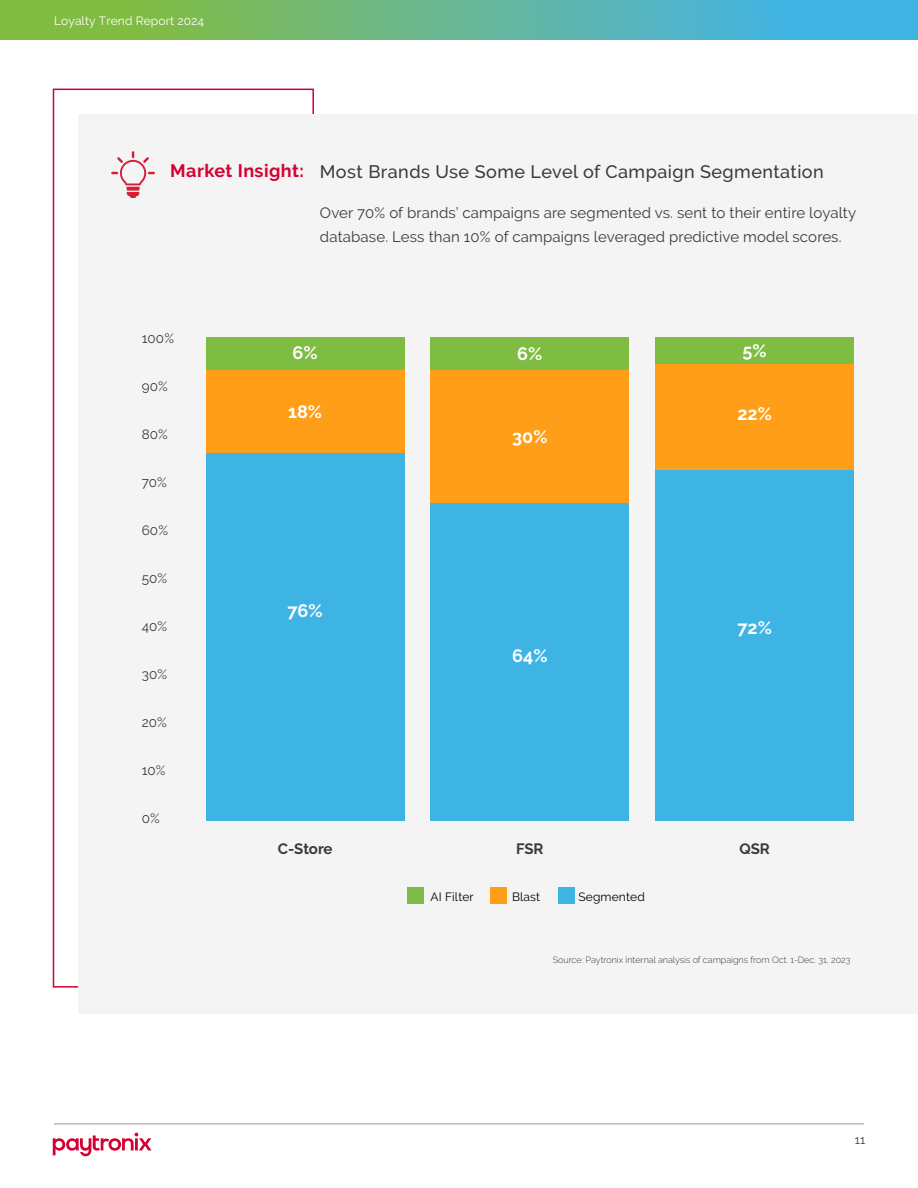
<style>
.page{position:relative;width:918px;height:1188px;background:#fff}
.page>*{position:absolute;margin:0;border:0;box-sizing:border-box;transform-origin:0 0}
.t1{font:500 18px "Raleway";letter-spacing:.025em;color:#3d3935}
.t2{font:700 18px "Raleway";color:#fff}
.t3{font:700 18px "Raleway";letter-spacing:.025em;color:#d50032}
.t4{font:15px/24px "Raleway";letter-spacing:.01em;color:#3d3935}
.t5{font:700 15px "Raleway";letter-spacing:-.005em;color:#3d3935}
.t6{font:13.5px "Raleway";letter-spacing:.01em;color:#3d3935}
.t7{font:12px "Raleway";letter-spacing:.01em;color:#fff}
.t8{font:12px "Raleway";letter-spacing:.01em;color:#000}
.t9{font:12px "Raleway";color:#3d3935}
.t10{font:300 9px "Raleway";color:#3d3935}
</style>
<div class="page">
<svg style="left:53px;top:1133px;width:99px;height:23px"></svg>
<hr style="left:54px;top:1124px;width:810px;height:1px;background:#939598">
<svg style="left:0;top:0;width:918px;height:40px;background:#64b793"></svg>
<div style="left:78px;top:114px;width:839px;height:899px;background:#f4f4f4"></div>
<svg style="left:111px;top:151px;width:44px;height:47px"></svg>
<div style="left:206px;top:369px;width:198px;height:85px;background:#ff9e18"></div>
<div style="left:206px;top:337px;width:198px;height:32px;background:#7fbc42"></div>
<div style="left:206px;top:454px;width:198px;height:367px;background:#3eb4e4"></div>
<div style="left:431px;top:369px;width:198px;height:137px;background:#ff9e18"></div>
<div style="left:431px;top:337px;width:198px;height:32px;background:#7fbc42"></div>
<div style="left:431px;top:503px;width:198px;height:318px;background:#3eb4e4"></div>
<div style="left:655px;top:364px;width:199px;height:107px;background:#ff9e18"></div>
<div style="left:655px;top:337px;width:199px;height:27px;background:#7fbc42"></div>
<div style="left:655px;top:470px;width:199px;height:351px;background:#3eb4e4"></div>
<div style="left:408px;top:888px;width:16px;height:16px;background:#7fbc42"></div>
<div style="left:491px;top:888px;width:16px;height:16px;background:#ff9e18"></div>
<div style="left:559px;top:888px;width:16px;height:16px;background:#3eb4e4"></div>
<p class="t7" style="left:54px;top:13px;width:152px">Loyalty Trend Report 2024</p>
<p class="t3" style="left:170px;top:161px;width:135px">Market Insight:</p>
<p class="t1" style="left:320px;top:161px;width:505px">Most Brands Use Some Level of Campaign Segmentation</p>
<p class="t4" style="left:320px;top:201px;width:538px">Over 70% of brands’ campaigns are segmented vs. sent to their entire loyalty database. Less than 10% of campaigns leveraged predictive model scores.</p>
<p class="t6" style="left:142px;top:331px;width:34px">100%</p>
<p class="t6" style="left:142px;top:379px;width:28px">90%</p>
<p class="t6" style="left:142px;top:427px;width:28px">80%</p>
<p class="t6" style="left:142px;top:475px;width:27px">70%</p>
<p class="t6" style="left:142px;top:523px;width:28px">60%</p>
<p class="t6" style="left:142px;top:571px;width:27px">50%</p>
<p class="t6" style="left:142px;top:619px;width:27px">40%</p>
<p class="t6" style="left:142px;top:667px;width:27px">30%</p>
<p class="t6" style="left:142px;top:715px;width:27px">20%</p>
<p class="t6" style="left:142px;top:763px;width:25px">10%</p>
<p class="t6" style="left:142px;top:811px;width:20px">0%</p>
<p class="t2" style="left:293px;top:342px;width:27px">6%</p>
<p class="t2" style="left:517px;top:343px;width:27px">6%</p>
<p class="t2" style="left:743px;top:341px;width:26px">5%</p>
<p class="t2" style="left:288px;top:401px;width:35px">18%</p>
<p class="t2" style="left:287px;top:600px;width:37px">76%</p>
<p class="t2" style="left:512px;top:427px;width:37px">30%</p>
<p class="t2" style="left:512px;top:645px;width:37px">64%</p>
<p class="t2" style="left:737px;top:403px;width:36px">22%</p>
<p class="t2" style="left:737px;top:617px;width:36px">72%</p>
<p class="t5" style="left:278px;top:840px;width:56px">C-Store</p>
<p class="t5" style="left:516px;top:840px;width:29px">FSR</p>
<p class="t5" style="left:739px;top:840px;width:32px">QSR</p>
<p class="t8" style="left:431px;top:889px;width:45px">AI Filter</p>
<p class="t8" style="left:512px;top:889px;width:30px">Blast</p>
<p class="t8" style="left:579px;top:889px;width:68px">Segmented</p>
<p class="t10" style="left:553px;top:955px;width:299px">Source: Paytronix internal analysis of campaigns from Oct. 1-Dec. 31, 2023</p>
<p class="t9" style="left:855px;top:1133px;width:12px">11</p>
</div>
